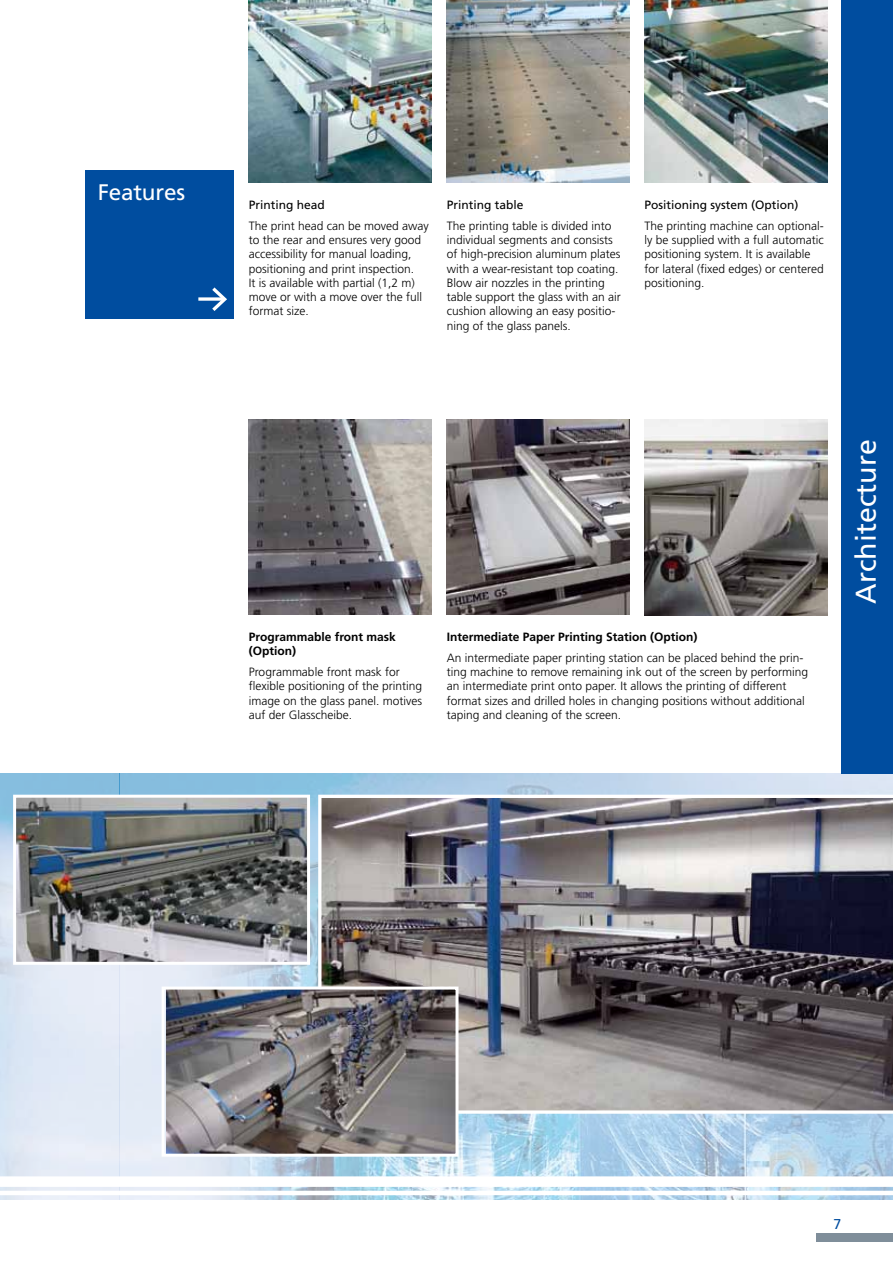
<style>
.page{position:relative;width:893px;height:1263px;background:#fff}
.page>*{position:absolute;margin:0;border:0;box-sizing:border-box;transform-origin:0 0}
.t1{font:28.5px "Frutiger LT Std";color:#fff}
.t2{font:22.5px "Frutiger LT Std";letter-spacing:-.005em;color:#fff}
.t3{font:14.25px "Frutiger LT Std";color:#004d9f}
.t4{font:300 12px/14.2px "Frutiger LT Std";color:#000}
.t5{font:700 12px/14.2px "Frutiger LT Std";color:#000}
.t6{font:12px "Frutiger LT Std";color:#000}
</style>
<div class="page">
<div style="left:816px;top:1233px;width:77px;height:9px;background:#7f8e9a"></div>
<img style="left:0;top:774px;width:893px;height:425px">
<div style="left:842px;top:0;width:51px;height:774px;background:#004d9f"></div>
<svg style="left:318px;top:795px;width:575px;height:319px;background:#7a767b"></svg>
<img style="left:166px;top:990px;width:288px;height:163px">
<div style="left:162px;top:986px;width:296px;height:171px;border:3px solid #fff"></div>
<div style="left:85px;top:170px;width:149px;height:149px;background:#004d9f"></div>
<svg style="left:198px;top:297px;width:11px;height:4px"></svg>
<svg style="left:209px;top:287px;width:18px;height:24px"></svg>
<img style="left:447px;top:0;width:183px;height:183px">
<img style="left:645px;top:0;width:182px;height:183px">
<img style="left:249px;top:0;width:183px;height:183px">
<img style="left:17px;top:799px;width:289px;height:162px">
<div style="left:13px;top:795px;width:297px;height:170px;border:3px solid #fff"></div>
<img style="left:249px;top:419px;width:183px;height:196px">
<img style="left:447px;top:419px;width:183px;height:196px">
<hr style="left:0;top:1191px;width:893px;height:4px;background:#fff">
<div style="left:0;top:1176px;width:893px;height:11px;background:#fff"></div>
<img style="left:645px;top:420px;width:183px;height:195px">
<h2 class="t2" style="left:98px;top:179px;width:89px">Features</h2>
<p class="t6" style="left:249px;top:198px;width:78px">Printing head</p>
<p class="t4" style="left:249px;top:219px;width:182px">The print head can be moved away to the rear and ensures very good accessibility for manual loading, positioning and print inspection.<br>It is available with partial (1,2 m) move or with a move over the full format size.</p>
<p class="t6" style="left:447px;top:198px;width:78px">Printing table</p>
<p class="t4" style="left:447px;top:219px;width:176px">The printing table is divided into individual segments and consists of high-precision aluminum plates with a wear-resistant top coating.<br>Blow air nozzles in the printing table support the glass with an air cushion allowing an easy positio&shy;ning of the glass panels.</p>
<p class="t6" style="left:645px;top:198px;width:156px">Positioning system (Option)</p>
<p class="t4" style="left:645px;top:219px;width:181px">The printing machine can optional&shy;ly be supplied with a full automatic positioning system. It is available for lateral (fixed edges) or centered positioning.</p>
<p class="t5" style="left:249px;top:629px;width:148px">Programmable front mask (Option)</p>
<p class="t4" style="left:249px;top:665px;width:175px">Programmable front mask for flexible positioning of the printing image on the glass panel. motives auf der Glasscheibe.</p>
<p class="t5" style="left:447px;top:629px;width:252px">Intermediate Paper Printing Station (Option)</p>
<p class="t4" style="left:447px;top:651px;width:363px">An intermediate paper printing station can be placed behind the prin&shy;ting machine to remove remaining ink out of the screen by performing an intermediate print onto paper. It allows the printing of different format sizes and drilled holes in changing positions without additional taping and cleaning of the screen.</p>
<h1 class="t1" style="left:849px;top:604px;width:166px;rotate:-90deg">Architecture</h1>
<p class="t3" style="left:833px;top:1215px;width:9px">7</p>
</div>
